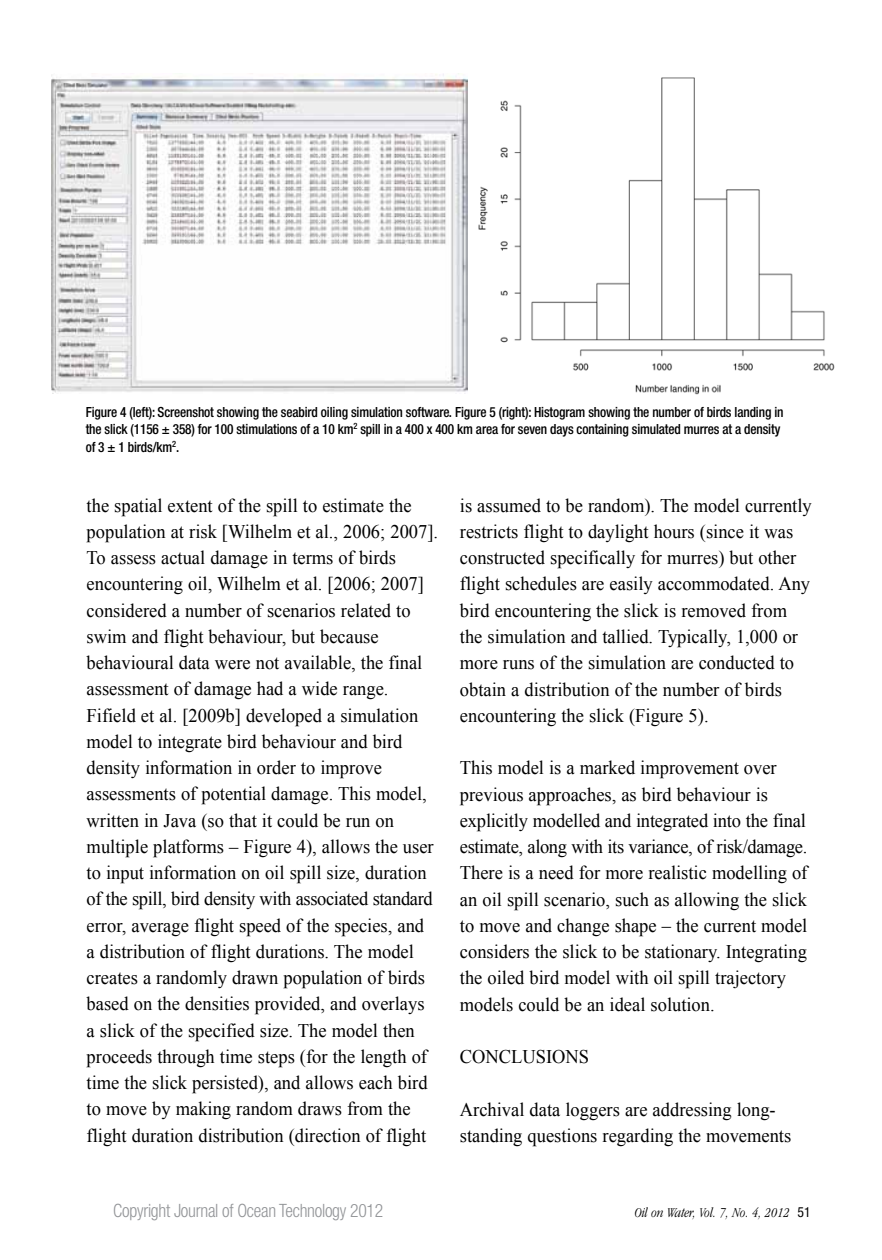
<style>
.page{position:relative;width:882px;height:1260px;background:#fff}
.page>*{position:absolute;margin:0;border:0;box-sizing:border-box;transform-origin:0 0}
.t1{font:19.25px/26.2px "Times New Roman";color:#000;scale:.96 1}
.t2{font:300 condensed 18.38px "Helvetica Neue";letter-spacing:-.015em;color:#939598;scale:.96 1}
.t3{font:500 condensed 14px/17.5px "Helvetica Neue";letter-spacing:-.01em;color:#000;scale:.95 1}
.t4{font:italic 300 condensed 14px "Garamond";color:#000}
.s1{font-family:"Helvetica Neue";font-weight:400;font-style:normal}
</style>
<div class="page">
<img style="left:478px;top:78px;width:357px;height:316px">
<img style="left:52px;top:74px;width:416px;height:320px">
<p class="t3" style="left:86px;top:403px;width:736px">Figure 4 (left): Screenshot showing the seabird oiling simulation software. Figure 5 (right): Histogram showing the number of birds landing in the slick (1156 ± 358) for 100 stimulations of a 10 km<sup>2</sup> spill in a 400 x 400 km area for seven days containing simulated murres at a density of 3 ± 1 birds/km<sup>2</sup>.</p>
<p class="t1" style="left:87px;top:492px;width:368px">the spatial extent of the spill to estimate the population at risk [Wilhelm et al., 2006; 2007].<br>To assess actual damage in terms of birds encountering oil, Wilhelm et al. [2006; 2007] considered a number of scenarios related to swim and flight behaviour, but because behavioural data were not available, the final assessment of damage had a wide range.<br>Fifield et al. [2009b] developed a simulation model to integrate bird behaviour and bird density information in order to improve assessments of potential damage. This model, written in Java (so that it could be run on multiple platforms – Figure 4), allows the user to input information on oil spill size, duration of the spill, bird density with associated standard error, average flight speed of the species, and<br>a distribution of flight durations. The model creates a randomly drawn population of birds based on the densities provided, and overlays<br>a slick of the specified size. The model then proceeds through time steps (for the length of time the slick persisted), and allows each bird to move by making random draws from the flight duration distribution (direction of flight</p>
<p class="t1" style="left:460px;top:492px;width:368px">is assumed to be random). The model currently restricts flight to daylight hours (since it was constructed specifically for murres) but other flight schedules are easily accommodated. Any bird encountering the slick is removed from the simulation and tallied. Typically, 1,000 or more runs of the simulation are conducted to obtain a distribution of the number of birds encountering the slick (Figure 5).</p>
<p class="t1" style="left:460px;top:754px;width:364px">This model is a marked improvement over previous approaches, as bird behaviour is explicitly modelled and integrated into the final estimate, along with its variance, of risk/damage.<br>There is a need for more realistic modelling of an oil spill scenario, such as allowing the slick to move and change shape – the current model considers the slick to be stationary. Integrating the oiled bird model with oil spill trajectory models could be an ideal solution.</p>
<p class="t1" style="left:460px;top:1043px;width:136px">CONCLUSIONS</p>
<p class="t1" style="left:460px;top:1096px;width:347px">Archival data loggers are addressing long&shy;standing questions regarding the movements</p>
<p class="t2" style="left:113px;top:1200px;width:283px">Copyright Journal of Ocean Technology 2012</p>
<p class="t4" style="left:635px;top:1205px;width:177px">Oil on Water, Vol. 7, No. 4, 2012 <span class="s1">51</span></p>
</div>
